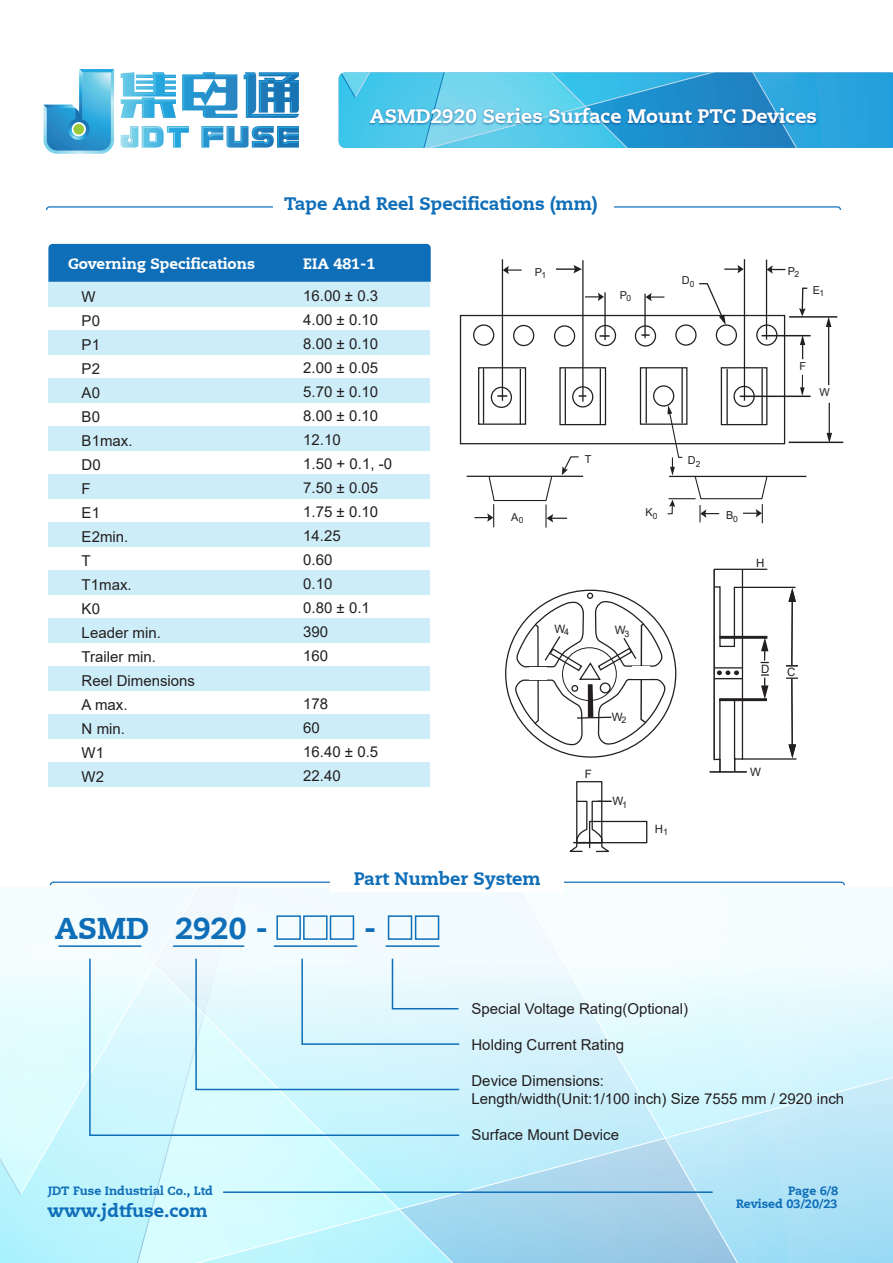
<style>
.page{position:relative;width:893px;height:1263px;background:#fff}
.page>*{position:absolute;margin:0;border:0;box-sizing:border-box;transform-origin:0 0}
.t1{font:800 30px "Caecilia LT";color:#0f6eb8}
.t2{font:800 19.5px "Caecilia LT";color:#fff}
.t3{font:800 18px "Caecilia LT";color:#0f6eb8}
.t4{font:15px/24px "Arial";color:#231f20}
.t5{font:800 15px "Caecilia LT";color:#fff}
.t6{font:800 12px "Caecilia LT";color:#0f6eb8}
.t7{font:11.55px "Arial";color:#231f20}
.t8{font:10.95px "Arial";color:#231f20}
</style>
<div class="page">
<svg style="left:0;top:887px;width:19px;height:259px"></svg>
<svg style="left:845px;top:887px;width:46px;height:376px"></svg>
<svg style="left:19px;top:887px;width:31px;height:309px"></svg>
<svg style="left:0;top:1146px;width:22px;height:50px"></svg>
<svg style="left:339px;top:72px;width:554px;height:76px;background:#3eb2df"></svg>
<img style="left:367px;top:104px;width:454px;height:28px">
<div style="left:48px;top:282px;width:382px;height:24px;background:#cdeef9"></div>
<div style="left:48px;top:330px;width:382px;height:24px;background:#cdeef9"></div>
<div style="left:48px;top:378px;width:382px;height:24px;background:#cdeef9"></div>
<div style="left:48px;top:474px;width:382px;height:24px;background:#cdeef9"></div>
<div style="left:48px;top:426px;width:382px;height:24px;background:#cdeef9"></div>
<div style="left:48px;top:570px;width:382px;height:24px;background:#cdeef9"></div>
<div style="left:48px;top:522px;width:382px;height:24px;background:#cdeef9"></div>
<div style="left:48px;top:666px;width:382px;height:25px;background:#cdeef9"></div>
<div style="left:48px;top:714px;width:382px;height:25px;background:#cdeef9"></div>
<div style="left:48px;top:619px;width:382px;height:24px;background:#cdeef9"></div>
<div style="left:48px;top:763px;width:382px;height:24px;background:#cdeef9"></div>
<div style="left:48px;top:244px;width:383px;height:38px;background:#0f6eb8"></div>
<svg style="left:46px;top:206px;width:795px;height:4px"></svg>
<div style="left:273px;top:200px;width:341px;height:17px;background:#fff"></div>
<hr style="left:744px;top:259px;width:1px;height:142px;background:#231f20">
<hr style="left:582px;top:260px;width:1px;height:142px;background:#231f20">
<hr style="left:502px;top:259px;width:1px;height:142px;background:#231f20">
<hr style="left:766px;top:260px;width:1px;height:80px;background:#231f20">
<hr style="left:762px;top:335px;width:49px;height:1px;background:#231f20">
<hr style="left:740px;top:396px;width:71px;height:1px;background:#231f20">
<hr style="left:789px;top:442px;width:54px;height:1px;background:#231f20">
<hr style="left:789px;top:316px;width:48px;height:2px;background:#231f20">
<hr style="left:669px;top:476px;width:137px;height:1px;background:#231f20">
<hr style="left:556px;top:268px;width:20px;height:2px;background:#231f20">
<svg style="left:573px;top:265px;width:9px;height:8px"></svg>
<svg style="left:724px;top:265px;width:20px;height:8px"></svg>
<svg style="left:767px;top:265px;width:18px;height:9px"></svg>
<svg style="left:503px;top:266px;width:19px;height:8px"></svg>
<svg style="left:799px;top:287px;width:9px;height:29px"></svg>
<hr style="left:828px;top:325px;width:1px;height:60px;background:#231f20">
<svg style="left:826px;top:317px;width:5px;height:10px"></svg>
<svg style="left:800px;top:336px;width:5px;height:23px"></svg>
<hr style="left:829px;top:403px;width:1px;height:32px;background:#231f20">
<svg style="left:826px;top:433px;width:6px;height:9px"></svg>
<svg style="left:800px;top:375px;width:5px;height:21px"></svg>
<hr style="left:545px;top:504px;width:2px;height:24px;background:#231f20">
<svg style="left:459px;top:282px;width:327px;height:245px"></svg>
<svg style="left:513px;top:589px;width:155px;height:205px"></svg>
<div style="left:576px;top:781px;width:26px;height:62px;border:1px solid #231f20"></div>
<div style="left:589px;top:821px;width:58px;height:22px;border:1px solid #231f20"></div>
<hr style="left:713px;top:569px;width:2px;height:191px;background:#231f20">
<hr style="left:742px;top:570px;width:1px;height:189px;background:#231f20">
<hr style="left:714px;top:569px;width:53px;height:1px;background:#231f20">
<hr style="left:710px;top:771px;width:37px;height:1px;background:#231f20">
<svg style="left:569px;top:800px;width:43px;height:53px"></svg>
<svg style="left:713px;top:586px;width:85px;height:186px"></svg>
<div style="left:529px;top:667px;width:17px;height:13px;background:#fff"></div>
<div style="left:633px;top:667px;width:17px;height:12px;background:#fff"></div>
<svg style="left:50px;top:881px;width:795px;height:382px"></svg>
<hr style="left:58px;top:945px;width:83px;height:2px;background:#0f6eb8">
<hr style="left:173px;top:945px;width:71px;height:2px;background:#0f6eb8">
<hr style="left:274px;top:945px;width:83px;height:2px;background:#0f6eb8">
<hr style="left:386px;top:945px;width:53px;height:2px;background:#0f6eb8">
<div style="left:388px;top:915px;width:24px;height:25px;border:2px solid #0f6eb8"></div>
<div style="left:415px;top:915px;width:24px;height:25px;border:2px solid #0f6eb8"></div>
<hr style="left:223px;top:1191px;width:490px;height:2px;background:#0f6eb8">
<svg style="left:121px;top:126px;width:178px;height:22px"></svg>
<svg style="left:121px;top:72px;width:178px;height:46px"></svg>
<svg style="left:44px;top:69px;width:70px;height:85px"></svg>
<svg style="left:72px;top:122px;width:14px;height:14px"></svg>
<div style="left:73px;top:124px;width:11px;height:11px;background:#9aca3b;border-radius:50%"></div>
<h2 class="t2" style="left:370px;top:104px;width:449px">ASMD2920 Series Surface Mount PTC Devices</h2>
<p class="t3" style="left:284px;top:193px;width:315px">Tape And Reel Specifications (mm)</p>
<p class="t5" style="left:68px;top:254px;width:188px">Governing Specifications</p>
<p class="t5" style="left:303px;top:254px;width:74px">EIA 481-1</p>
<p class="t4" style="left:82px;top:285px;width:115px">W<br>P0<br>P1<br>P2<br>A0<br>B0<br>B1max.<br>D0<br>F<br>E1<br>E2min.<br>T<br>T1max.<br>K0<br>Leader min.<br>Trailer min.<br>Reel Dimensions<br>A max.<br>N min.<br>W1<br>W2</p>
<p class="t4" style="left:303px;top:283px;width:90px">16.00 ± 0.3<br>4.00 ± 0.10<br>8.00 ± 0.10<br>2.00 ± 0.05<br>5.70 ± 0.10<br>8.00 ± 0.10<br>12.10<br>1.50 + 0.1, -0<br>7.50 ± 0.05<br>1.75 ± 0.10<br>14.25<br>0.60<br>0.10<br>0.80 ± 0.1<br>390<br>160</p>
<p class="t4" style="left:303px;top:691px;width:76px">178<br>60<br>16.40 ± 0.5<br>22.40</p>
<p class="t8" style="left:535px;top:264px;width:13px">P<sub>1</sub></p>
<p class="t8" style="left:620px;top:287px;width:13px">P<sub>0</sub></p>
<p class="t8" style="left:682px;top:273px;width:14px">D<sub>0</sub></p>
<p class="t8" style="left:788px;top:263px;width:13px">P<sub>2</sub></p>
<p class="t8" style="left:813px;top:282px;width:13px">E<sub>1</sub></p>
<p class="t8" style="left:799px;top:358px;width:8px">F</p>
<p class="t8" style="left:820px;top:384px;width:12px">W</p>
<p class="t8" style="left:585px;top:451px;width:8px">T</p>
<p class="t8" style="left:688px;top:453px;width:14px">D<sub>2</sub></p>
<p class="t8" style="left:511px;top:509px;width:14px">A<sub>0</sub></p>
<p class="t8" style="left:646px;top:505px;width:14px">K<sub>0</sub></p>
<p class="t8" style="left:726px;top:508px;width:14px">B<sub>0</sub></p>
<p class="t7" style="left:756px;top:555px;width:10px">H</p>
<p class="t7" style="left:555px;top:621px;width:16px">W<sub>4</sub></p>
<p class="t7" style="left:615px;top:622px;width:16px">W<sub>3</sub></p>
<p class="t7" style="left:585px;top:766px;width:9px">F</p>
<p class="t7" style="left:612px;top:708px;width:16px">W<sub>2</sub></p>
<p class="t7" style="left:612px;top:793px;width:16px">W<sub>1</sub></p>
<p class="t7" style="left:655px;top:821px;width:15px">H<sub>1</sub></p>
<p class="t7" style="left:761px;top:660px;width:10px">D</p>
<p class="t7" style="left:787px;top:664px;width:10px">C</p>
<p class="t7" style="left:750px;top:764px;width:12px">W</p>
<p class="t3" style="left:354px;top:868px;width:189px">Part Number System</p>
<h1 class="t1" style="left:55px;top:910px;width:215px">ASMD 2920 -</h1>
<h1 class="t1" style="left:364px;top:910px;width:14px">-</h1>
<p class="t6" style="left:48px;top:1183px;width:166px">JDT Fuse Industrial Co., Ltd</p>
<p class="t3" style="left:48px;top:1199px;width:162px">www.jdtfuse.com</p>
<p class="t4" style="left:471px;top:997px;width:218px">Special Voltage Rating(Optional)</p>
<p class="t4" style="left:471px;top:1033px;width:154px">Holding Current Rating</p>
<p class="t4" style="left:471px;top:1072px;width:374px;line-height:18px">Device Dimensions:<br>Length/width(Unit:1/100 inch) Size 7555 mm / 2920 inch</p>
<p class="t4" style="left:471px;top:1123px;width:149px">Surface Mount Device</p>
<p class="t6" style="left:788px;top:1183px;width:52px">Page 6/8</p>
<p class="t6" style="left:736px;top:1197px;width:103px">Revised 03/20/23</p>
</div>
